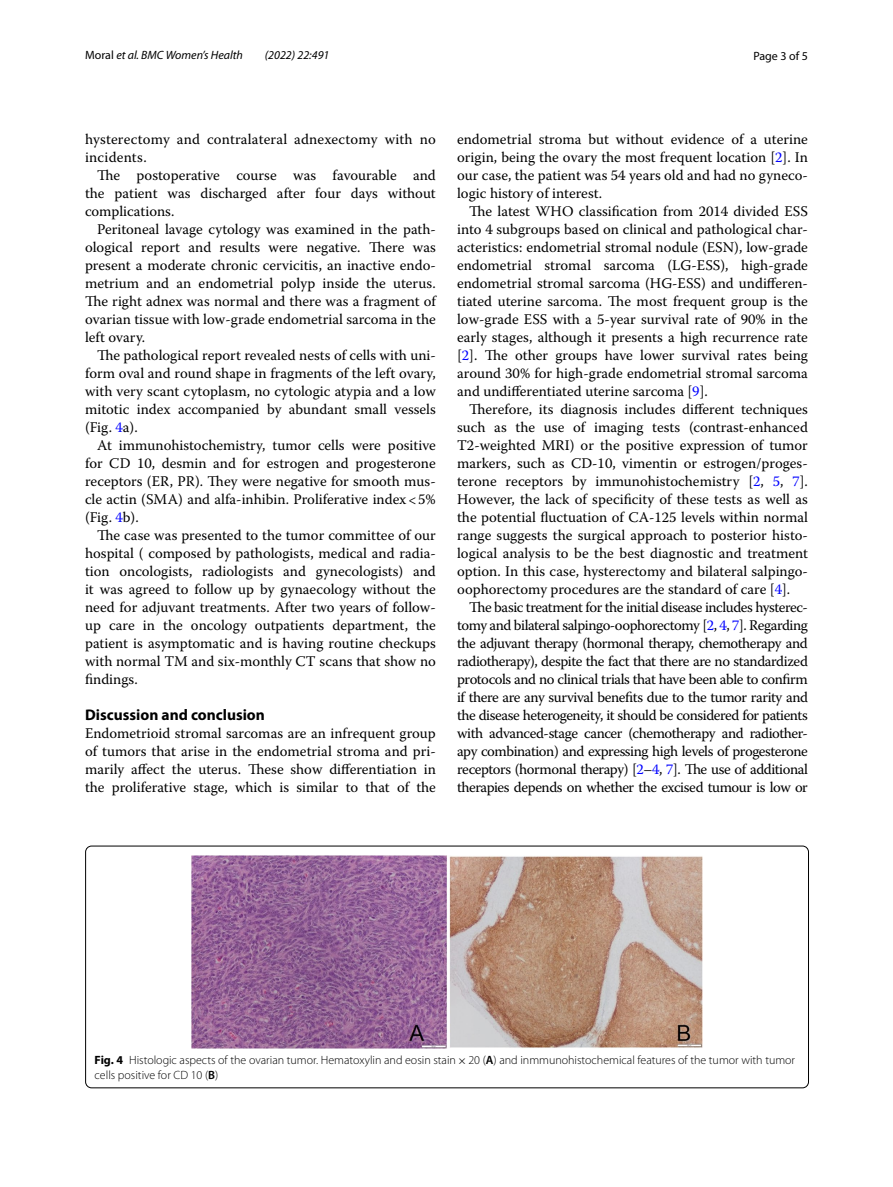
<style>
.page{position:relative;width:893px;height:1187px;background:#fff}
.page>*{position:absolute;margin:0;border:0;box-sizing:border-box;transform-origin:0 0}
.t1{font:700 15.45px "Myriad Pro";color:#000}
.t2{font:14.7px/18px "Warnock Pro";color:#000;text-align:justify}
.t3{font:300 12px/15px "Myriad Pro";color:#000}
.t4{font:italic 12px "Myriad Pro";color:#000}
.t5{font:12px "Myriad Pro";color:#000}
.s1{font-style:normal}
.s2{color:#00f}
.s3{font-weight:700}
.s4{font-family:"MTSY";font-weight:400}
.s5{font-weight:600}
</style>
<div class="page">
<img style="left:192px;top:855px;width:510px;height:193px">
<div style="left:85px;top:845px;width:724px;height:242px;border:1px solid #000;border-radius:6px"></div>
<p class="t4" style="left:85px;top:48px;width:159px"><span class="s1">Moral</span> et al. BMC Women’s Health</p>
<p class="t4" style="left:265px;top:48px;width:66px">(2022) 22:491</p>
<p class="t5" style="left:753px;top:48px;width:56px">Page 3 of 5</p>
<p class="t2" style="left:85px;top:130px;width:352px">hysterectomy and contralateral adnexectomy with no incidents.</p>
<p class="t2" style="left:85px;top:166px;width:352px;text-indent:12px">The postoperative course was favourable and the patient was discharged after four days without complications.</p>
<p class="t2" style="left:85px;top:220px;width:352px;text-indent:12px">Peritoneal lavage cytology was examined in the path&shy;ological report and results were negative. There was present a moderate chronic cervicitis, an inactive endo&shy;metrium and an endometrial polyp inside the uterus.<br>The right adnex was normal and there was a fragment of ovarian tissue with low-grade endometrial sarcoma in the left ovary.</p>
<p class="t2" style="left:85px;top:346px;width:352px;text-indent:12px">The pathological report revealed nests of cells with uni&shy;form oval and round shape in fragments of the left ovary, with very scant cytoplasm, no cytologic atypia and a low mitotic index accompanied by abundant small vessels (Fig. <span class="s2">4</span>a).</p>
<p class="t2" style="left:85px;top:436px;width:352px;text-indent:12px">At immunohistochemistry, tumor cells were positive for CD 10, desmin and for estrogen and progesterone receptors (ER, PR). They were negative for smooth mus&shy;cle actin (SMA) and alfa-inhibin. Proliferative index&lt;5% (Fig. <span class="s2">4</span>b).</p>
<p class="t2" style="left:85px;top:526px;width:352px;text-indent:12px">The case was presented to the tumor committee of our hospital ( composed by pathologists, medical and radia&shy;tion oncologists, radiologists and gynecologists) and it was agreed to follow up by gynaecology without the need for adjuvant treatments. After two years of follow&shy;up care in the oncology outpatients department, the patient is asymptomatic and is having routine checkups with normal TM and six-monthly CT scans that show no findings.</p>
<p class="t1" style="left:85px;top:704px;width:181px">Discussion and conclusion</p>
<p class="t2" style="left:85px;top:724px;width:352px">Endometrioid stromal sarcomas are an infrequent group of tumors that arise in the endometrial stroma and pri&shy;marily affect the uterus. These show differentiation in the proliferative stage, which is similar to that of the</p>
<p class="t2" style="left:457px;top:130px;width:352px">endometrial stroma but without evidence of a uterine origin, being the ovary the most frequent location [<span class="s2">2</span>]. In our case, the patient was 54 years old and had no gyneco&shy;logic history of interest.</p>
<p class="t2" style="left:457px;top:202px;width:352px;text-indent:12px">The latest WHO classification from 2014 divided ESS into 4 subgroups based on clinical and pathological char&shy;acteristics: endometrial stromal nodule (ESN), low-grade endometrial stromal sarcoma (LG-ESS), high-grade endometrial stromal sarcoma (HG-ESS) and undifferen&shy;tiated uterine sarcoma. The most frequent group is the low-grade ESS with a 5-year survival rate of 90% in the early stages, although it presents a high recurrence rate [<span class="s2">2</span>]. The other groups have lower survival rates being around 30% for high-grade endometrial stromal sarcoma and undifferentiated uterine sarcoma [<span class="s2">9</span>].</p>
<p class="t2" style="left:457px;top:400px;width:352px;text-indent:12px">Therefore, its diagnosis includes different techniques such as the use of imaging tests (contrast-enhanced T2-weighted MRI) or the positive expression of tumor markers, such as CD-10, vimentin or estrogen/proges&shy;terone receptors by immunohistochemistry [<span class="s2">2</span>, <span class="s2">5</span>, <span class="s2">7</span>].<br>However, the lack of specificity of these tests as well as the potential fluctuation of CA-125 levels within normal range suggests the surgical approach to posterior histo&shy;logical analysis to be the best diagnostic and treatment option. In this case, hysterectomy and bilateral salpingo&shy;oophorectomy procedures are the standard of care [<span class="s2">4</span>].</p>
<p class="t2" style="left:457px;top:598px;width:352px;text-indent:12px">The basic treatment for the initial disease includes hysterec&shy;tomy and bilateral salpingo-oophorectomy [<span class="s2">2</span>, <span class="s2">4</span>, <span class="s2">7</span>]. Regarding the adjuvant therapy (hormonal therapy, chemotherapy and radiotherapy), despite the fact that there are no standardized protocols and no clinical trials that have been able to confirm if there are any survival benefits due to the tumor rarity and the disease heterogeneity, it should be considered for patients with advanced-stage cancer (chemotherapy and radiother&shy;apy combination) and expressing high levels of progesterone receptors (hormonal therapy) [<span class="s2">2</span>–<span class="s2">4</span>, <span class="s2">7</span>]. The use of additional therapies depends on whether the excised tumour is low or</p>
<p class="t3" style="left:95px;top:1052px;width:702px"><span class="s3">Fig. 4</span> Histologic aspects of the ovarian tumor. Hematoxylin and eosin stain<span class="s4">×</span>20 (<span class="s5">A</span>) and inmmunohistochemical features of the tumor with tumor cells positive for CD 10 (<span class="s5">B</span>)</p>
</div>
